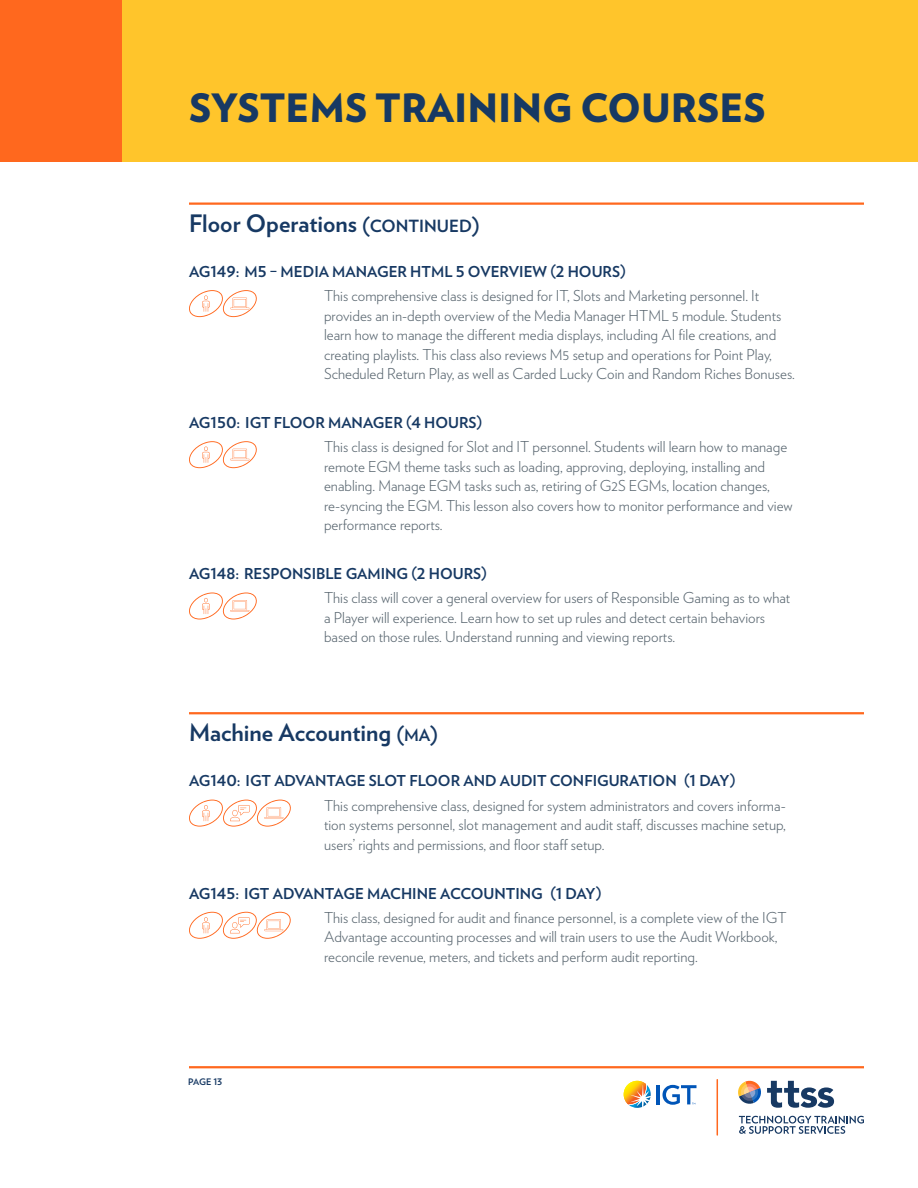
<style>
.page{position:relative;width:918px;height:1188px;background:#fff}
.page>*{position:absolute;margin:0;border:0;box-sizing:border-box;transform-origin:0 0}
.t1{font:900 39px "Verlag";color:#173963}
.t2{font:700 24px "Verlag";color:#173963}
.t3{font:300 15px/19.5px "Verlag";color:#596670}
.t4{font:700 15px "Verlag";color:#173963}
.t5{font:700 9px "Verlag";letter-spacing:-.015em;color:#173963}
.s1{font-size:21px}
.s2{font-size:16.8px}
</style>
<div class="page">
<div style="left:122px;top:0;width:796px;height:162px;background:#ffc52b"></div>
<div style="left:0;top:0;width:122px;height:162px;background:#ff681e"></div>
<hr style="left:189px;top:1066px;width:675px;height:2px;background:#ff681e">
<hr style="left:189px;top:202px;width:675px;height:3px;background:#ff681e">
<hr style="left:189px;top:712px;width:675px;height:2px;background:#ff681e">
<svg style="left:189px;top:290px;width:68px;height:27px"></svg>
<svg style="left:189px;top:441px;width:68px;height:27px"></svg>
<svg style="left:189px;top:593px;width:68px;height:27px"></svg>
<svg style="left:189px;top:800px;width:102px;height:27px"></svg>
<svg style="left:189px;top:912px;width:102px;height:27px"></svg>
<hr style="left:657px;top:1085px;width:3px;height:19px;background:#0055b8">
<svg style="left:624px;top:1081px;width:27px;height:27px"></svg>
<svg style="left:663px;top:1085px;width:34px;height:20px"></svg>
<hr style="left:717px;top:1080px;width:1px;height:55px;background:#ff681e">
<svg style="left:739px;top:1116px;width:125px;height:18px"></svg>
<svg style="left:738px;top:1080px;width:96px;height:28px"></svg>
<h1 class="t1" style="left:189px;top:75px;width:578px">SYSTEMS TRAINING COURSES</h1>
<h2 class="t2" style="left:189px;top:204px;width:292px">Floor Operations <span class="s1">(</span><span class="s2">CONTINUED</span><span class="s1">)</span></h2>
<p class="t4" style="left:189px;top:260px;width:438px">AG149: M5 – MEDIA MANAGER HTML 5 OVERVIEW (2 HOURS)</p>
<p class="t3" style="left:324px;top:285px;width:472px">This comprehensive class is designed for IT, Slots and Marketing personnel. It provides an in-depth overview of the Media Manager HTML 5 module. Students learn how to manage the different media displays, including AI file creations, and creating playlists. This class also reviews M5 setup and operations for Point Play, Scheduled Return Play, as well as Carded Lucky Coin and Random Riches Bonuses.</p>
<p class="t4" style="left:189px;top:411px;width:295px">AG150: IGT FLOOR MANAGER (4 HOURS)</p>
<p class="t3" style="left:324px;top:436px;width:470px">This class is designed for Slot and IT personnel. Students will learn how to manage remote EGM theme tasks such as loading, approving, deploying, installing and enabling. Manage EGM tasks such as, retiring of G2S EGMs, location changes, re-syncing the EGM. This lesson also covers how to monitor performance and view performance reports.</p>
<p class="t4" style="left:189px;top:562px;width:299px">AG148: RESPONSIBLE GAMING (2 HOURS)</p>
<p class="t3" style="left:324px;top:587px;width:468px">This class will cover a general overview for users of Responsible Gaming as to what a Player will experience. Learn how to set up rules and detect certain behaviors based on those rules. Understand running and viewing reports.</p>
<h2 class="t2" style="left:189px;top:714px;width:250px">Machine Accounting <span class="s1">(</span><span class="s2">MA</span><span class="s1">)</span></h2>
<p class="t4" style="left:189px;top:769px;width:548px">AG140: IGT ADVANTAGE SLOT FLOOR AND AUDIT CONFIGURATION (1 DAY)</p>
<p class="t3" style="left:324px;top:795px;width:463px;text-align:justify">This comprehensive class, designed for system administrators and covers informa&shy;tion systems personnel, slot management and audit staff, discusses machine setup, users’ rights and permissions, and floor staff setup.</p>
<p class="t4" style="left:189px;top:881px;width:414px">AG145: IGT ADVANTAGE MACHINE ACCOUNTING (1 DAY)</p>
<p class="t3" style="left:324px;top:907px;width:464px">This class, designed for audit and finance personnel, is a complete view of the IGT<br>Advantage accounting processes and will train users to use the Audit Workbook, reconcile revenue, meters, and tickets and perform audit reporting.</p>
<p class="t5" style="left:188px;top:1075px;width:36px">PAGE 13</p>
</div>
